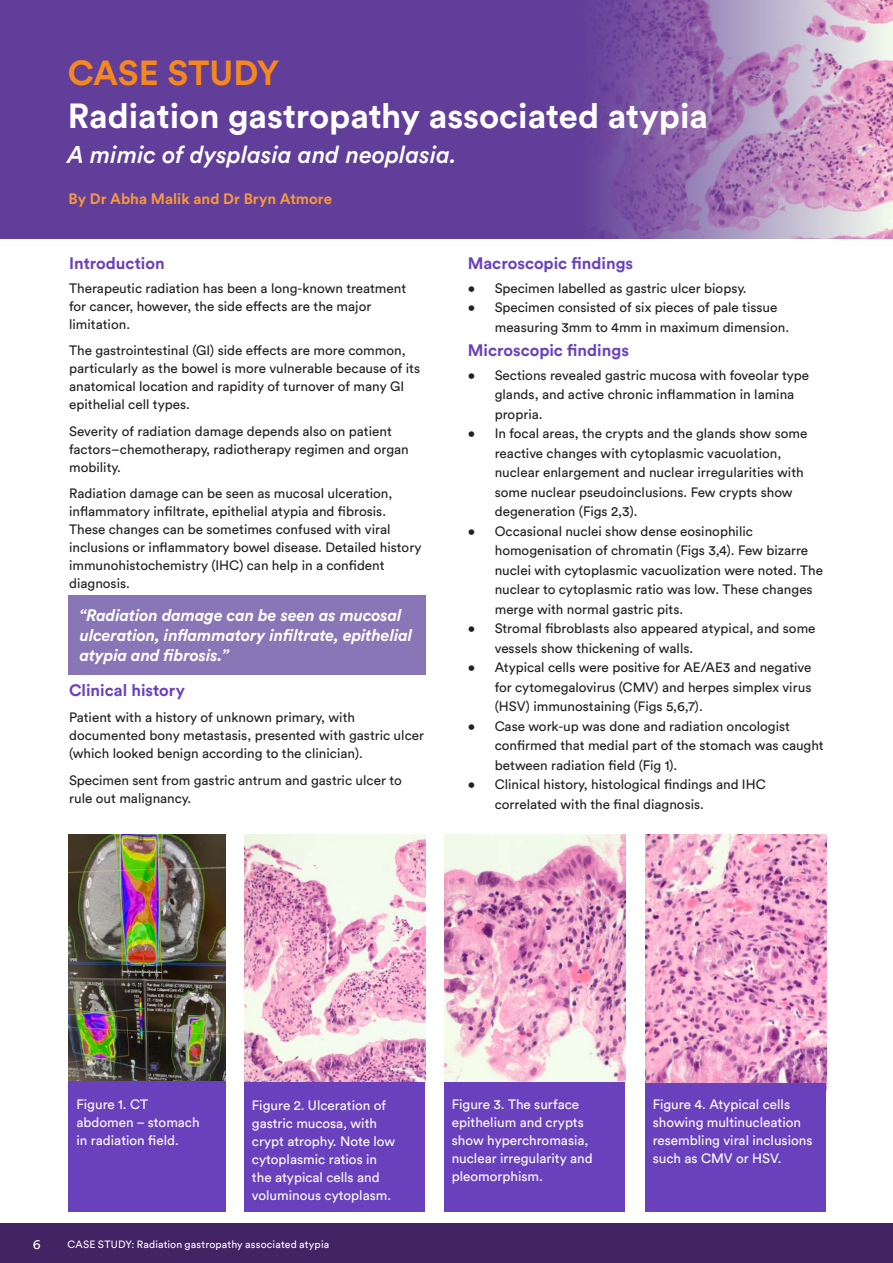
<style>
.page{position:relative;width:893px;height:1263px;background:#fff}
.page>*{position:absolute;margin:0;border:0;box-sizing:border-box;transform-origin:0 0}
.t1{font:700 34.5px "Circular Std";color:#fff}
.t2{font:700 34.5px "Circular Std";color:#f5871f}
.t3{font:italic 500 24px "Circular Std";color:#fff}
.t4{font:italic 700 16.5px/19.8px "Circular Std";letter-spacing:-.01em;color:#fff}
.Head_1_purple_11pt{font:700 16.5px "Circular Std";color:#6a41bd}
.Body_-_black{font:700 16.5px "Circular Std";color:#6a41bd}
.Body_Copy{font:700 15px "Circular Std";color:#f7973d}
.Body_-_black-2{font:13.5px/19.5px "Circular Std";color:#231f20}
.Body_-_black-3{font:13.5px/18px "Circular Std";color:#fff}
._01_Title{font:10.5px "Circular Std";letter-spacing:.015em;color:#fff}
</style>
<div class="page">
<div style="left:0;top:1223px;width:893px;height:40px;background:#422363"></div>
<img style="left:244px;top:834px;width:181px;height:248px">
<img style="left:645px;top:834px;width:181px;height:250px">
<img style="left:444px;top:834px;width:181px;height:248px">
<div style="left:0;top:0;width:893px;height:238px;background:#603e99"></div>
<img style="left:596px;top:0;width:297px;height:238px">
<div style="left:68px;top:595px;width:357px;height:80px;background:#8876b6"></div>
<img style="left:68px;top:834px;width:157px;height:247px">
<div style="left:244px;top:1082px;width:181px;height:130px;background:#6a41bd"></div>
<div style="left:444px;top:1082px;width:181px;height:130px;background:#6a41bd"></div>
<div style="left:645px;top:1084px;width:181px;height:128px;background:#6a41bd"></div>
<div style="left:68px;top:1081px;width:157px;height:131px;background:#6a41bd"></div>
<p class="t2" style="left:68px;top:50px;width:213px">CASE STUDY</p>
<p class="t1" style="left:68px;top:93px;width:642px">Radiation gastropathy associated atypia</p>
<p class="t3" style="left:68px;top:140px;width:390px">A mimic of dysplasia and neoplasia.</p>
<p class="Body_Copy" style="left:69px;top:189px;width:265px">By Dr Abha Malik and Dr Bryn Atmore</p>
<p class="Head_1_purple_11pt" style="left:69px;top:252px;width:97px">Introduction</p>
<p class="Body_-_black-2" style="left:69px;top:279px;width:339px;line-height:18px">Therapeutic radiation has been a long-known treatment for cancer, however, the side effects are the major limitation.</p>
<p class="Body_-_black-2" style="left:69px;top:341px;width:352px;line-height:18px">The gastrointestinal (GI) side effects are more common, particularly as the bowel is more vulnerable because of its anatomical location and rapidity of turnover of many GI epithelial cell types.</p>
<p class="Body_-_black-2" style="left:69px;top:422px;width:341px;line-height:18px">Severity of radiation damage depends also on patient factors–chemotherapy, radiotherapy regimen and organ mobility.</p>
<p class="Body_-_black-2" style="left:69px;top:484px;width:354px;line-height:18px">Radiation damage can be seen as mucosal ulceration, inflammatory infiltrate, epithelial atypia and fibrosis.<br>These changes can be sometimes confused with viral inclusions or inflammatory bowel disease. Detailed history immunohistochemistry (IHC) can help in a confident diagnosis.</p>
<p class="t4" style="left:80px;top:605px;width:334px">“Radiation damage can be seen as mucosal ulceration, inflammatory infiltrate, epithelial atypia and fibrosis.”</p>
<p class="Body_-_black" style="left:69px;top:679px;width:117px">Clinical history</p>
<p class="Body_-_black-2" style="left:69px;top:708px;width:356px;line-height:18px">Patient with a history of unknown primary, with documented bony metastasis, presented with gastric ulcer (which looked benign according to the clinician).</p>
<p class="Body_-_black-2" style="left:69px;top:771px;width:334px;line-height:18px">Specimen sent from gastric antrum and gastric ulcer to rule out malignancy.</p>
<p class="Head_1_purple_11pt" style="left:468px;top:252px;width:167px">Macroscopic findings</p>
<p class="Body_-_black-2" style="left:468px;top:278px;width:280px">• Specimen labelled as gastric ulcer biopsy.</p>
<p class="Body_-_black-2" style="left:495px;top:298px;width:296px;text-indent:-27px">• Specimen consisted of six pieces of pale tissue measuring 3mm to 4mm in maximum dimension.</p>
<p class="Head_1_purple_11pt" style="left:468px;top:339px;width:163px">Microscopic findings</p>
<p class="Body_-_black-2" style="left:495px;top:365px;width:316px;text-indent:-27px">• Sections revealed gastric mucosa with foveolar type glands, and active chronic inflammation in lamina propria.</p>
<p class="Body_-_black-2" style="left:495px;top:423px;width:314px;text-indent:-27px">• In focal areas, the crypts and the glands show some reactive changes with cytoplasmic vacuolation, nuclear enlargement and nuclear irregularities with some nuclear pseudoinclusions. Few crypts show degeneration (Figs 2,3).</p>
<p class="Body_-_black-2" style="left:495px;top:521px;width:330px;text-indent:-27px">• Occasional nuclei show dense eosinophilic homogenisation of chromatin (Figs 3,4). Few bizarre nuclei with cytoplasmic vacuolization were noted. The nuclear to cytoplasmic ratio was low. These changes merge with normal gastric pits.</p>
<p class="Body_-_black-2" style="left:495px;top:618px;width:322px;text-indent:-27px">• Stromal fibroblasts also appeared atypical, and some vessels show thickening of walls.</p>
<p class="Body_-_black-2" style="left:495px;top:657px;width:318px;text-align:justify;text-indent:-27px">• Atypical cells were positive for AE/AE3 and negative for cytomegalovirus (CMV) and herpes simplex virus (HSV) immunostaining (Figs 5,6,7).</p>
<p class="Body_-_black-2" style="left:495px;top:716px;width:330px;text-indent:-27px">• Case work-up was done and radiation oncologist confirmed that medial part of the stomach was caught between radiation field (Fig 1).</p>
<p class="Body_-_black-2" style="left:495px;top:774px;width:273px;text-indent:-27px">• Clinical history, histological findings and IHC correlated with the final diagnosis.</p>
<p class="Body_-_black-3" style="left:77px;top:1095px;width:125px">Figure 1. CT abdomen – stomach in radiation field.</p>
<p class="Body_-_black-3" style="left:252px;top:1096px;width:145px">Figure 2. Ulceration of gastric mucosa, with crypt atrophy. Note low cytoplasmic ratios in the atypical cells and voluminous cytoplasm.</p>
<p class="Body_-_black-3" style="left:452px;top:1095px;width:143px">Figure 3. The surface epithelium and crypts show hyperchromasia, nuclear irregularity and pleomorphism.</p>
<p class="Body_-_black-3" style="left:653px;top:1095px;width:161px">Figure 4. Atypical cells showing multinucleation resembling viral inclusions such as CMV or HSV.</p>
<p class="Body_-_black-3" style="left:33px;top:1235px;width:9px">6</p>
<p class="_01_Title" style="left:68px;top:1237px;width:263px">CASE STUDY: Radiation gastropathy associated atypia</p>
</div>
